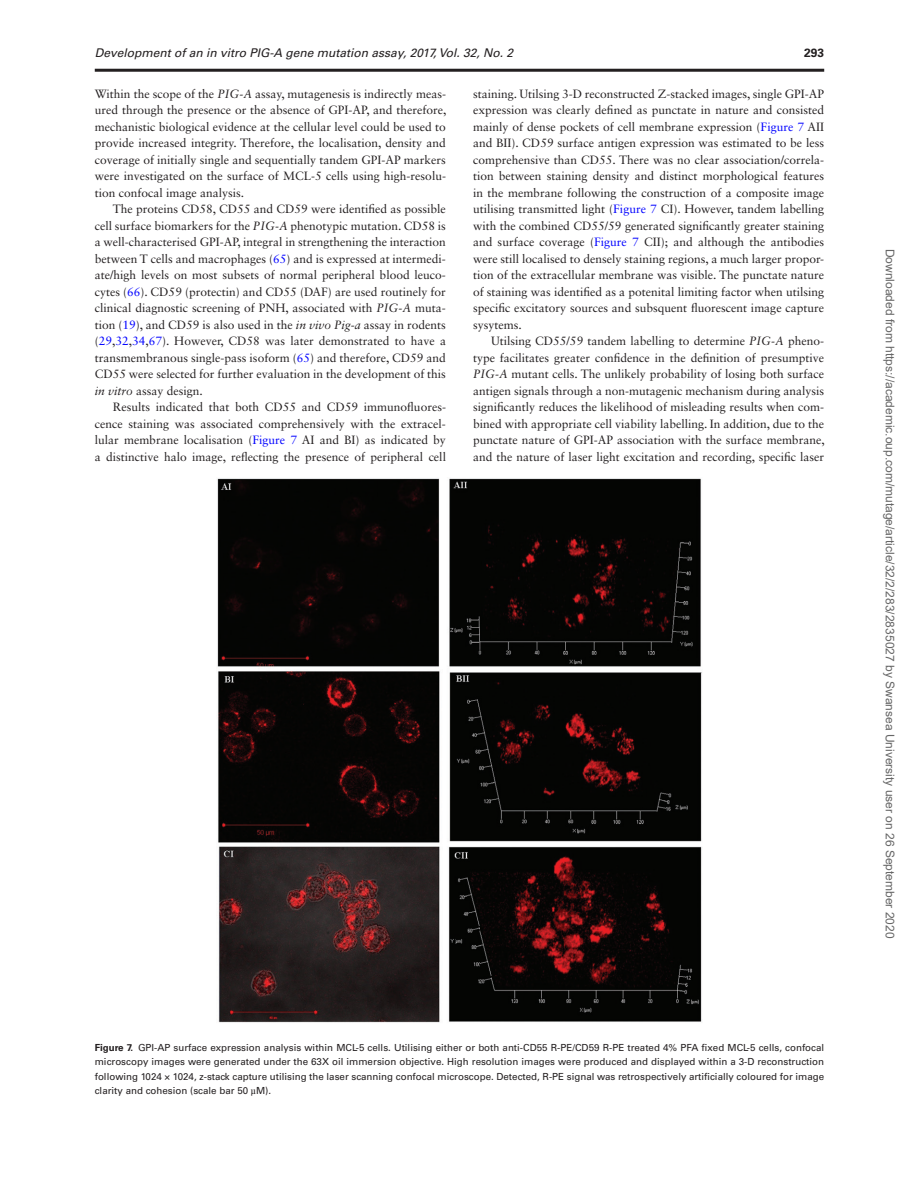
<style>
.page{position:relative;width:919px;height:1187px;background:#fff}
.page>*{position:absolute;margin:0;border:0;box-sizing:border-box;transform-origin:0 0}
.t1{font:12px/16.5px "Sabon LT Std";color:#231f20;text-align:justify}
.t2{font:12px "Arial";color:#666}
.t3{font:italic 12px "Univers LT Std";color:#231f20}
.t4{font:700 12px "Univers LT Std";color:#231f20}
.t5{font:9.75px/14.2px "Univers LT Std";color:#231f20;text-align:justify}
.s1{font-style:italic}
.s2{color:#00f}
.s3{font-weight:700}
.s4{font-family:"Gandhari Unicode"}
</style>
<div class="page">
<img style="left:217px;top:478px;width:485px;height:545px">
<hr style="left:95px;top:69px;width:729px;height:3px;background:#231f20">
<p class="t3" style="left:95px;top:45px;width:420px">Development of an in vitro PIG-A gene mutation assay, 2017, Vol. 32, No. 2</p>
<p class="t4" style="left:804px;top:45px;width:22px">293</p>
<p class="t1" style="left:95px;top:85px;width:353px">Within the scope of the <span class="s1">PIG-A</span> assay, mutagenesis is indirectly meas&shy;ured through the presence or the absence of GPI-AP, and therefore, mechanistic biological evidence at the cellular level could be used to provide increased integrity. Therefore, the localisation, density and coverage of initially single and sequentially tandem GPI-AP markers were investigated on the surface of MCL-5 cells using high-resolu&shy;tion confocal image analysis.</p>
<p class="t1" style="left:95px;top:201px;width:353px;text-indent:18px">The proteins CD58, CD55 and CD59 were identified as possible cell surface biomarkers for the <span class="s1">PIG-A</span> phenotypic mutation. CD58 is a well-characterised GPI-AP, integral in strengthening the interaction between T cells and macrophages (<span class="s2">65</span>) and is expressed at intermedi&shy;ate/high levels on most subsets of normal peripheral blood leuco&shy;cytes (<span class="s2">66</span>). CD59 (protectin) and CD55 (DAF) are used routinely for clinical diagnostic screening of PNH, associated with <span class="s1">PIG-A</span> muta&shy;tion (<span class="s2">19</span>), and CD59 is also used in the <span class="s1">in vivo Pig-a</span> assay in rodents (<span class="s2">29</span>,<span class="s2">32</span>,<span class="s2">34</span>,<span class="s2">67</span>). However, CD58 was later demonstrated to have a transmembranous single-pass isoform (<span class="s2">65</span>) and therefore, CD59 and CD55 were selected for further evaluation in the development of this <span class="s1">in vitro</span> assay design.</p>
<p class="t1" style="left:95px;top:399px;width:353px;text-indent:18px">Results indicated that both CD55 and CD59 immunofluores&shy;cence staining was associated comprehensively with the extracel&shy;lular membrane localisation (<span class="s2">Figure 7</span> AI and BI) as indicated by a distinctive halo image, reflecting the presence of peripheral cell</p>
<p class="t1" style="left:473px;top:85px;width:353px">staining. Utilsing 3-D reconstructed Z-stacked images, single GPI-AP expression was clearly defined as punctate in nature and consisted mainly of dense pockets of cell membrane expression (<span class="s2">Figure 7</span> AII and BII). CD59 surface antigen expression was estimated to be less comprehensive than CD55. There was no clear association/correla&shy;tion between staining density and distinct morphological features in the membrane following the construction of a composite image utilising transmitted light (<span class="s2">Figure 7</span> CI). However, tandem labelling with the combined CD55/59 generated significantly greater staining and surface coverage (<span class="s2">Figure 7</span> CII); and although the antibodies were still localised to densely staining regions, a much larger propor&shy;tion of the extracellular membrane was visible. The punctate nature of staining was identified as a potenital limiting factor when utilsing specific excitatory sources and subsquent fluorescent image capture sysytems.</p>
<p class="t1" style="left:473px;top:333px;width:353px;text-indent:18px">Utilsing CD55/59 tandem labelling to determine <span class="s1">PIG-A</span> pheno&shy;type facilitates greater confidence in the definition of presumptive <span class="s1">PIG-A</span> mutant cells. The unlikely probability of losing both surface antigen signals through a non-mutagenic mechanism during analysis significantly reduces the likelihood of misleading results when com&shy;bined with appropriate cell viability labelling. In addition, due to the punctate nature of GPI-AP association with the surface membrane, and the nature of laser light excitation and recording, specific laser</p>
<p class="t5" style="left:95px;top:1040px;width:731px"><span class="s3">Figure 7.</span> GPI-AP surface expression analysis within MCL-5 cells. Utilising either or both anti-CD55 R-PE/CD59 R-PE treated 4% PFA fixed MCL-5 cells, confocal microscopy images were generated under the 63X oil immersion objective. High resolution images were produced and displayed within a 3-D reconstruction following 1024 × 1024, z-stack capture utilising the laser scanning confocal microscope. Detected, R-PE signal was retrospectively artificially coloured for image clarity and cohesion (scale bar 50 <span class="s4">µ</span>M).</p>
<p class="t2" style="left:894px;top:248px;width:691px;rotate:90deg">Downloaded from https://academic.oup.com/mutage/article/32/2/283/2835027 by Swansea University user on 26 September 2020</p>
</div>
